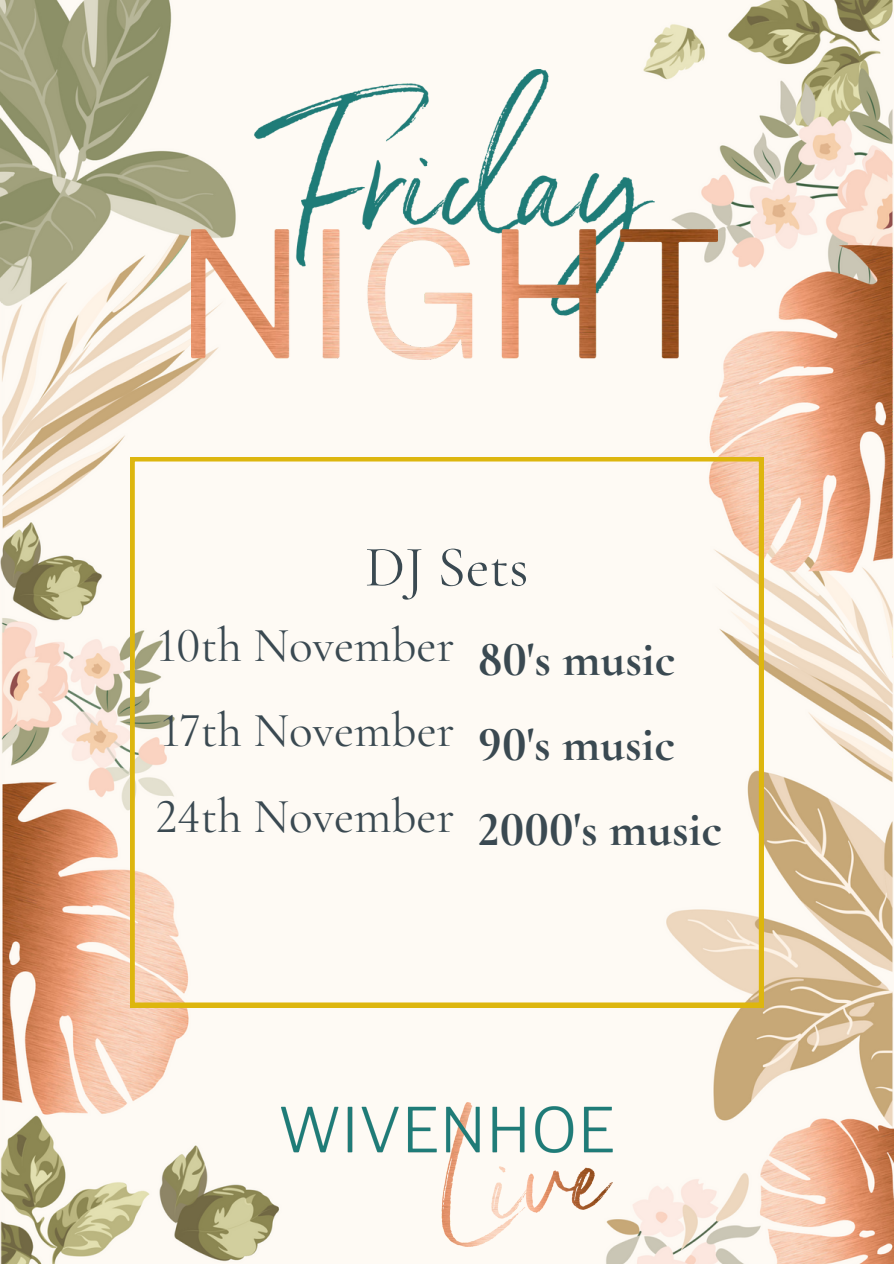
<style>
.page{position:relative;width:894px;height:1264px;background:#fff}
.page>*{position:absolute;margin:0;border:0;box-sizing:border-box;transform-origin:0 0}
.t1{font:57.9px "Cormorant Infant";color:#3a4951}
.t2{font:49.05px "Cormorant Infant";color:#3a4951}
.t3{font:700 49.05px "Cormorant Infant";color:#3a4951}
</style>
<div class="page">
<img style="left:0;top:0;width:893px;height:1263px">
<img style="left:281px;top:1101px;width:331px;height:144px">
<svg style="left:130px;top:457px;width:632px;height:550px"></svg>
<img style="left:191px;top:69px;width:526px;height:290px">
<p class="t1" style="left:365px;top:532px;width:165px">DJ Sets</p>
<p class="t2" style="left:157px;top:615px;width:299px">10th November</p>
<p class="t3" style="left:478px;top:629px;width:199px">80's music</p>
<p class="t2" style="left:161px;top:701px;width:295px">17th November</p>
<p class="t2" style="left:156px;top:786px;width:300px">24th November</p>
<p class="t3" style="left:478px;top:714px;width:199px">90's music</p>
<p class="t3" style="left:478px;top:800px;width:246px">2000's music</p>
</div>
